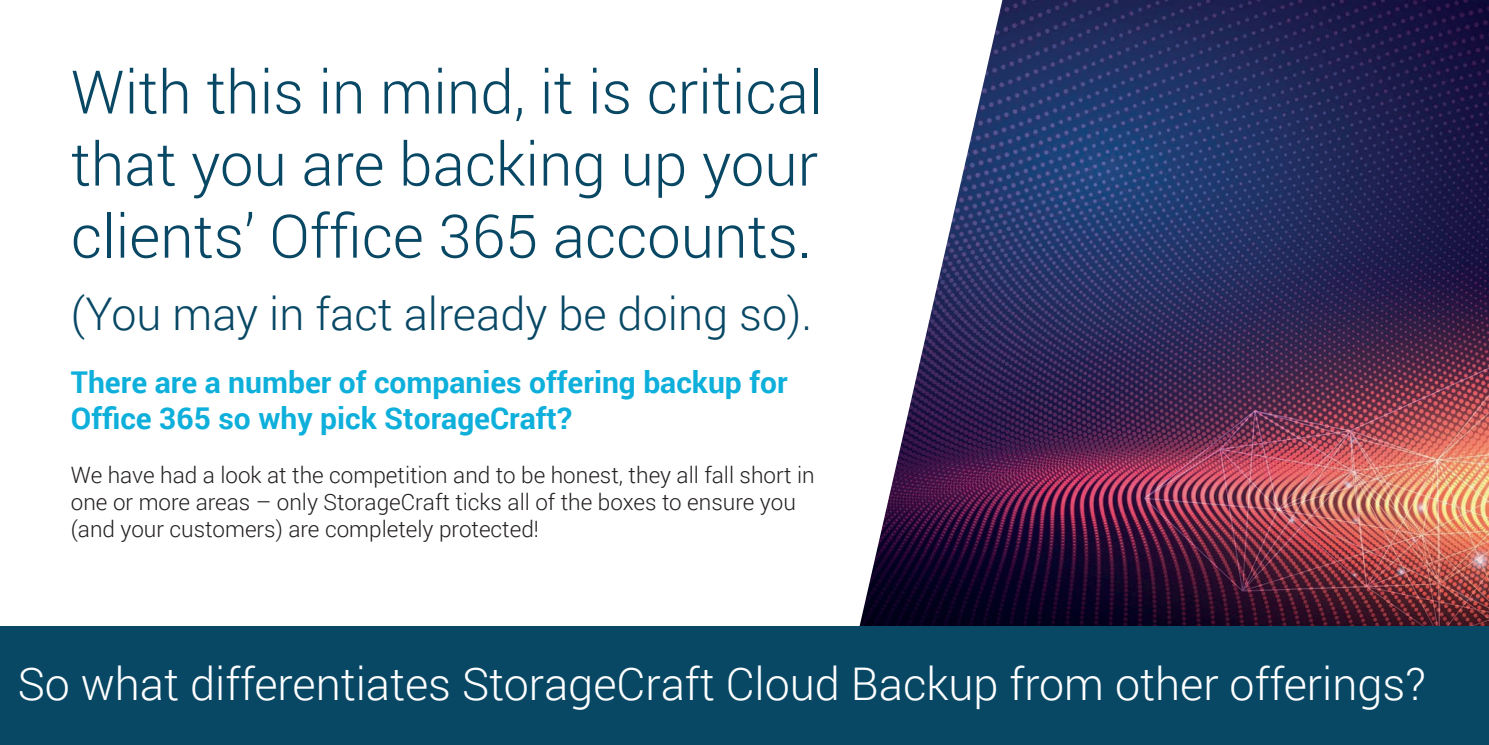
<style>
.page{position:relative;width:1489px;height:745px;background:#fff}
.page>*{position:absolute;margin:0;border:0;box-sizing:border-box;transform-origin:0 0}
.t1{font:300 60px/72px "Roboto";color:#084865;text-align:justify}
.t2{font:300 45px "Roboto";color:#fff}
.t3{font:300 45px "Roboto";color:#084865}
.t4{font:700 30px/36px "Roboto";color:#0eb0db}
.t5{font:300 22.5px/27px "Roboto";color:#231f20}
</style>
<div class="page">
<img style="left:859px;top:0;width:629px;height:625px">
<div style="left:0;top:625px;width:1488px;height:119px;background:#084865"></div>
<h1 class="t1" style="left:71px;top:54px;width:753px">With this in mind, it is critical that you are backing up your clients’ Office 365 accounts.</h1>
<h2 class="t3" style="left:71px;top:282px;width:742px">(You may in fact already be doing so).</h2>
<h3 class="t4" style="left:71px;top:363px;width:718px">There are a number of companies offering backup for<br>Office 365 so why pick StorageCraft?</h3>
<p class="t5" style="left:71px;top:460px;width:745px">We have had a look at the competition and to be honest, they all fall short in one or more areas – only StorageCraft ticks all of the boxes to ensure you (and your customers) are completely protected!</p>
<h2 class="t2" style="left:18px;top:652px;width:1409px">So what differentiates StorageCraft Cloud Backup from other offerings?</h2>
</div>
